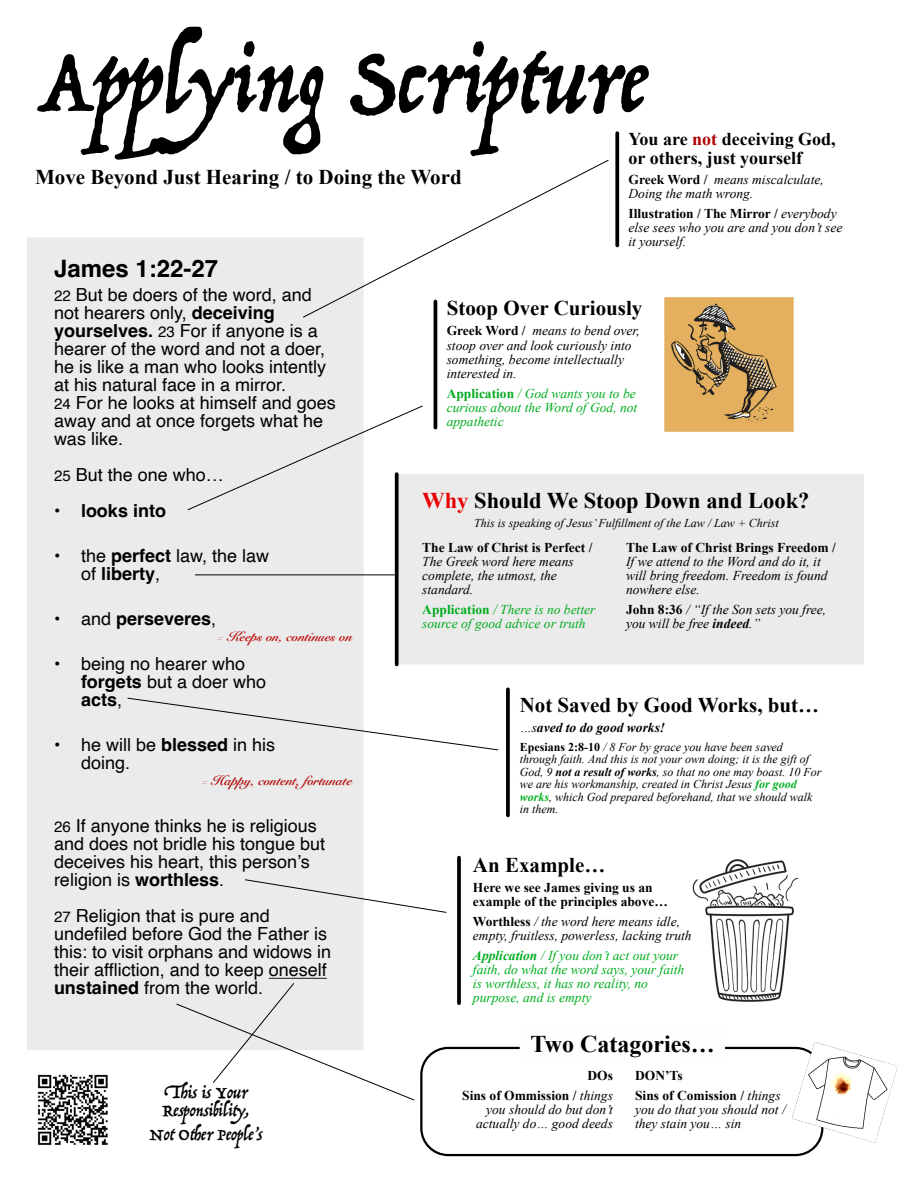
<style>
.page{position:relative;width:918px;height:1188px;background:#fff}
.page>*{position:absolute;margin:0;border:0;box-sizing:border-box;transform-origin:0 0}
.t1{font:96px "Trattatello";color:#000}
.t2{font:700 24px "Times New Roman";color:#000}
.t3{font:700 24px "Helvetica";color:#000}
.t4{font:700 22.5px "Times New Roman";color:#000}
.t5{font:700 21px "Times New Roman";color:#000}
.t6{font:18px/18px "Helvetica";color:#000}
.t7{font:700 18px/18.8px "Times New Roman";color:#000}
.t8{font:18px/18px "Trattatello";color:#000}
.t9{font:700 18px "Helvetica";color:#000}
.t10{font:italic 13.5px/14.1px "Times New Roman";color:#000}
.t11{font:italic 13.5px/14.1px "Times New Roman";color:#00ac1e}
.t12{font:700 13.5px/20.1px "Times New Roman";color:#000}
.t13{font:700 13.5px "Snell Roundhand";color:#af0000}
.t14{font:italic 700 13.5px "Times New Roman";color:#000}
.t15{font:700 13.5px "Snell Roundhand";color:#b00}
.t16{font:italic 12px/12.5px "Times New Roman";color:#000}
.s1{color:#af0000}
.s2{font-weight:700;font-style:normal}
.s3{font-size:15px}
.s4{font-weight:700}
.s5{font-weight:400}
.s6{color:#e90000}
.s7{font-weight:700;color:#00ac1e}
.s8{font-weight:400;font-style:italic}
</style>
<div class="page">
<img style="left:692px;top:859px;width:107px;height:143px">
<div style="left:397px;top:474px;width:467px;height:190px;background:#ebebeb"></div>
<div style="left:27px;top:237px;width:337px;height:813px;background:#ebebeb"></div>
<hr style="left:269px;top:978px;width:58px;height:1px;background:#000;border-radius:50%">
<svg style="left:127px;top:698px;width:371px;height:52px"></svg>
<img style="left:664px;top:297px;width:130px;height:135px">
<svg style="left:303px;top:160px;width:306px;height:157px"></svg>
<svg style="left:615px;top:131px;width:5px;height:117px"></svg>
<svg style="left:432px;top:298px;width:7px;height:132px"></svg>
<svg style="left:506px;top:687px;width:4px;height:131px"></svg>
<svg style="left:457px;top:855px;width:4px;height:150px"></svg>
<svg style="left:188px;top:406px;width:235px;height:261px"></svg>
<svg style="left:245px;top:879px;width:201px;height:34px"></svg>
<svg style="left:420px;top:1048px;width:399px;height:109px"></svg>
<div style="left:520px;top:1026px;width:205px;height:34px;background:#fefefe"></div>
<svg style="left:176px;top:983px;width:239px;height:118px"></svg>
<img style="left:792px;top:1042px;width:105px;height:101px">
<img style="left:37px;top:1074px;width:71px;height:71px">
<h1 class="t1" style="left:35px;top:22px;width:612px">Applying Scripture</h1>
<p class="t7" style="left:629px;top:130px;width:209px">You are <span class="s1">not</span> deceiving God, or others, just yourself</p>
<p class="t10" style="left:629px;top:172px;width:197px"><span class="s2">Greek Word /</span> means miscalculate,<br>Doing the math wrong.</p>
<p class="t10" style="left:629px;top:206px;width:215px"><span class="s2">Illustration / The Mirror /</span> everybody else sees who you are and you don’t see it yourself.</p>
<p class="t5" style="left:35px;top:165px;width:428px">Move Beyond Just Hearing / to Doing the Word</p>
<h2 class="t3" style="left:54px;top:259px;width:166px">James 1:22-27</h2>
<p class="t6" style="left:54px;top:288px;width:283px"><span class="s3">22</span> But be doers of the word, and not hearers only, <span class="s4">deceiving yourselves.</span> <span class="s3">23</span> For if anyone is a hearer of the word and not a doer, he is like a man who looks intently at his natural face in a mirror.<br><span class="s3">24</span> For he looks at himself and goes away and at once forgets what he was like.</p>
<p class="t6" style="left:54px;top:468px;width:171px"><span class="s3">25</span> But the one who…</p>
<p class="t9" style="left:54px;top:504px;width:113px">• looks into</p>
<p class="t6" style="left:81px;top:549px;width:190px;text-indent:-27px">• the <span class="s4">perfect</span> law, the law of <span class="s4">liberty</span>,</p>
<p class="t9" style="left:54px;top:612px;width:164px"><span class="s5">• and</span> perseveres<span class="s5">,</span></p>
<p class="t6" style="left:81px;top:657px;width:187px;text-indent:-27px">• being no hearer who <span class="s4">forgets</span> but a doer who <span class="s4">acts</span>,</p>
<p class="t6" style="left:81px;top:738px;width:196px;text-indent:-27px">• he will be <span class="s4">blessed</span> in his doing.</p>
<p class="t15" style="left:216px;top:629px;width:138px">= Keeps on, continues on</p>
<p class="t13" style="left:200px;top:772px;width:154px">= Happy, content, fortunate</p>
<p class="t6" style="left:54px;top:819px;width:273px"><span class="s3">26</span> If anyone thinks he is religious and does not bridle his tongue but deceives his heart, this person’s religion is <span class="s4">worthless</span>.</p>
<p class="t6" style="left:54px;top:909px;width:279px"><span class="s3">27</span> Religion that is pure and undefiled before God the Father is this: to visit orphans and widows in their affliction, and to keep oneself <span class="s4">unstained</span> from the world.</p>
<p class="t8" style="left:162px;top:1083px;width:89px">This is Your<br>Responsibility,</p>
<p class="t8" style="left:150px;top:1125px;width:114px">Not Other People’s</p>
<p class="t5" style="left:447px;top:297px;width:197px">Stoop Over Curiously</p>
<p class="t10" style="left:447px;top:324px;width:194px"><span class="s2">Greek Word /</span> means to bend over, stoop over and look curiously into something, become intellectually interested in.</p>
<p class="t11" style="left:447px;top:386px;width:192px"><span class="s2">Application</span> / God wants you to be curious about the Word of God, not appathetic</p>
<p class="t4" style="left:422px;top:488px;width:389px"><span class="s6">Why</span> Should We Stoop Down and Look?</p>
<p class="t16" style="left:474px;top:516px;width:306px">This is speaking of Jesus’ Fulfillment of the Law / Law + Christ</p>
<p class="t12" style="left:422px;top:537px;width:172px">The Law of Christ is Perfect /</p>
<p class="t10" style="left:422px;top:554px;width:153px">The Greek word here means complete, the utmost, the standard.</p>
<p class="t11" style="left:422px;top:602px;width:175px"><span class="s2">Application</span> / There is no better source of good advice or truth</p>
<p class="t12" style="left:626px;top:537px;width:211px">The Law of Christ Brings Freedom /</p>
<p class="t10" style="left:626px;top:554px;width:203px">If we attend to the Word and do it, it will bring freedom. Freedom is found nowhere else.</p>
<p class="t10" style="left:626px;top:602px;width:202px"><span class="s2">John 8:36</span> / “If the Son sets you free, you will be free <span class="s4">indeed</span>.”</p>
<p class="t5" style="left:520px;top:693px;width:301px">Not Saved by Good Works, but…</p>
<p class="t14" style="left:520px;top:720px;width:147px"><span class="s5">…s</span>aved to do good works!</p>
<p class="t16" style="left:520px;top:740px;width:303px"><span class="s2">Epesians 2:8-10</span> / 8 For by grace you have been saved through faith. And this is not your own doing; it is the gift of God, 9 <span class="s4">not a result of works</span>, so that no one may boast. 10 For we are his workmanship, created in Christ Jesus <span class="s7">for good works</span>, which God prepared beforehand, that we should walk in them.</p>
<p class="t5" style="left:473px;top:853px;width:134px">An Example…</p>
<p class="t12" style="left:473px;top:880px;width:196px;line-height:14.1px">Here we see James giving us an example of the principles above…</p>
<p class="t10" style="left:473px;top:914px;width:220px"><span class="s2">Worthless</span> / the word here means idle, empty, fruitless, powerless, lacking truth</p>
<p class="t11" style="left:473px;top:948px;width:213px"><span class="s4">Application</span> / If you don’t act out your faith, do what the word says, your faith is worthless, it has no reality, no purpose, and is empty</p>
<h2 class="t2" style="left:531px;top:1030px;width:186px">Two Catagories…</h2>
<p class="t12" style="left:462px;top:1065px;width:152px;text-align:right">DOs<br>Sins of Ommission / <span class="s8">things</span></p>
<p class="t10" style="left:476px;top:1102px;width:138px;text-align:right">you should do but don’t actually do… good deeds</p>
<p class="t12" style="left:635px;top:1065px;width:147px">DON’Ts<br>Sins of Comission / <span class="s8">things</span></p>
<p class="t10" style="left:635px;top:1102px;width:152px">you do that you should not / they stain you… sin</p>
</div>
